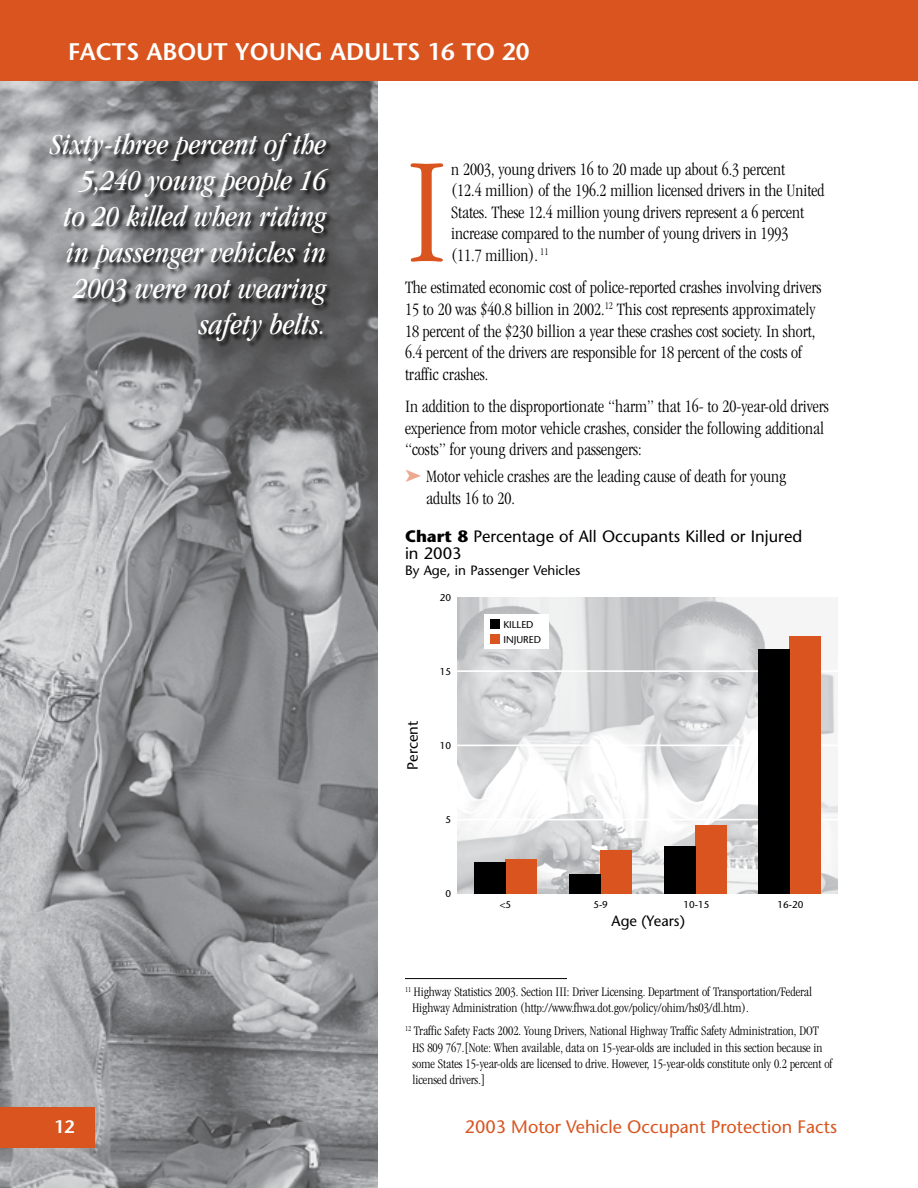
<style>
.page{position:relative;width:918px;height:1188px;background:#fff}
.page>*{position:absolute;margin:0;border:0;box-sizing:border-box;transform-origin:0 0}
.t1{font:300 condensed 155.1px "Garamond";color:#d9541e}
.t2{font:italic condensed 30px/36px "Garamond";color:#fff;text-align:right}
.t3{font:600 24px "Stone Sans";color:#fff}
.t4{font:300 condensed 18px/21.6px "Garamond";color:#000}
.t5{font:18px "Stone Sans";color:#d9541e}
.t6{font:600 18px "Stone Sans";color:#fff}
.t7{font:17.4px "Stone Sans";color:#000}
.t8{font:16.5px/16.5px "Stone Sans";color:#000}
.t9{font:14.85px "Stone Sans";color:#000}
.t10{font:300 condensed 13.5px/16.2px "Garamond";color:#000}
.t11{font:13.5px "Stone Sans";color:#000}
.t12{font:9.9px "Stone Sans";color:#000}
.s1{color:#eca98e}
.s2{font-weight:700}
</style>
<div class="page">
<img style="left:0;top:81px;width:378px;height:1107px">
<div style="left:0;top:0;width:918px;height:81px;background:#d9541e"></div>
<img style="left:458px;top:597px;width:380px;height:297px">
<hr style="left:458px;top:670px;width:380px;height:2px;background:#fff">
<hr style="left:458px;top:745px;width:380px;height:1px;background:#fff">
<hr style="left:458px;top:819px;width:380px;height:1px;background:#fff">
<div style="left:505px;top:859px;width:31px;height:35px;background:#d9541e"></div>
<div style="left:601px;top:850px;width:31px;height:44px;background:#d9541e"></div>
<div style="left:695px;top:825px;width:31px;height:69px;background:#d9541e"></div>
<div style="left:790px;top:636px;width:31px;height:258px;background:#d9541e"></div>
<div style="left:474px;top:862px;width:31px;height:32px;background:#000"></div>
<div style="left:569px;top:874px;width:32px;height:20px;background:#000"></div>
<div style="left:664px;top:846px;width:31px;height:48px;background:#000"></div>
<div style="left:759px;top:649px;width:31px;height:245px;background:#000"></div>
<div style="left:484px;top:614px;width:65px;height:35px;background:#fff"></div>
<div style="left:490px;top:619px;width:10px;height:10px;background:#000"></div>
<div style="left:490px;top:634px;width:10px;height:10px;background:#d9541e"></div>
<div style="left:0;top:1107px;width:94px;height:41px;background:#d9541e"></div>
<svg style="left:49px;top:132px;width:286px;height:216px;background:#6b6c6e"></svg>
<hr style="left:405px;top:978px;width:162px;height:1px;background:#000">
<h3 class="t3" style="left:68px;top:36px;width:463px">FACTS ABOUT YOUNG ADULTS 16 TO 20</h3>
<h2 class="t2" style="left:50px;top:126px;width:278px">Sixty-three percent of the<br>5,240 young people 16<br>to 20 killed when riding in passenger vehicles in<br>2003 were not wearing safety belts.</h2>
<h1 class="t1" style="left:405px;top:128px;width:45px">I</h1>
<p class="t4" style="left:451px;top:158px;width:375px">n 2003, young drivers 16 to 20 made up about 6.3 percent<br>(12.4 million) of the 196.2 million licensed drivers in the United States. These 12.4 million young drivers represent a 6 percent increase compared to the number of young drivers in 1993<br>(11.7 million). <sup>11</sup></p>
<p class="t4" style="left:405px;top:277px;width:418px">The estimated economic cost of police-reported crashes involving drivers 15 to 20 was $40.8 billion in 2002.<sup>12</sup> This cost represents approximately 18 percent of the $230 billion a year these crashes cost society. In short, 6.4 percent of the drivers are responsible for 18 percent of the costs of traffic crashes.</p>
<p class="t4" style="left:405px;top:396px;width:425px">In addition to the disproportionate “harm” that 16- to 20-year-old drivers experience from motor vehicle crashes, consider the following additional “costs” for young drivers and passengers:</p>
<p class="t4" style="left:426px;top:466px;width:362px;text-indent:-21px"><span class="s1">➤</span> Motor vehicle crashes are the leading cause of death for young adults 16 to 20.</p>
<p class="t8" style="left:405px;top:528px;width:399px"><span class="s2">Chart 8</span> Percentage of All Occupants Killed or Injured in 2003</p>
<p class="t11" style="left:405px;top:562px;width:177px">By Age, in Passenger Vehicles</p>
<p class="t7" style="left:407px;top:534px;width:212px">20 Killed or Injured in 2003</p>
<p class="t9" style="left:407px;top:555px;width:193px">By Age, In Passenger Vehicles</p>
<p class="t12" style="left:440px;top:591px;width:13px">20</p>
<p class="t9" style="left:404px;top:770px;width:50px;rotate:-90deg">Percent</p>
<p class="t12" style="left:440px;top:665px;width:13px">15</p>
<p class="t12" style="left:440px;top:739px;width:13px">10</p>
<p class="t12" style="left:446px;top:813px;width:7px">5</p>
<p class="t12" style="left:446px;top:887px;width:7px">0</p>
<p class="t12" style="left:503px;top:619px;width:32px">KILLED</p>
<p class="t12" style="left:503px;top:633px;width:39px">INJURED</p>
<p class="t12" style="left:500px;top:898px;width:13px">&lt;5</p>
<p class="t12" style="left:593px;top:898px;width:16px">5-9</p>
<p class="t12" style="left:683px;top:898px;width:28px">10-15</p>
<p class="t12" style="left:777px;top:898px;width:28px">16-20</p>
<p class="t9" style="left:612px;top:912px;width:75px">Age (Years)</p>
<p class="t10" style="left:413px;top:984px;width:401px;text-indent:-8px"><sup>11</sup> Highway Statistics 2003. Section III: Driver Licensing. Department of Transportation/Federal<br>Highway Administration (http://www.fhwa.dot.gov/policy/ohim/hs03/dl.htm).</p>
<p class="t10" style="left:412px;top:1023px;width:422px;text-indent:-7px"><sup>12</sup> Traffic Safety Facts 2002. Young Drivers, National Highway Traffic Safety Administration, DOT HS 809 767.[Note: When available, data on 15-year-olds are included in this section because in some States 15-year-olds are licensed to drive. However, 15-year-olds constitute only 0.2 percent of licensed drivers.]</p>
<p class="t6" style="left:54px;top:1115px;width:22px">1 2</p>
<p class="t5" style="left:465px;top:1115px;width:374px">2003 Motor Vehicle Occupant Protection Facts</p>
</div>
